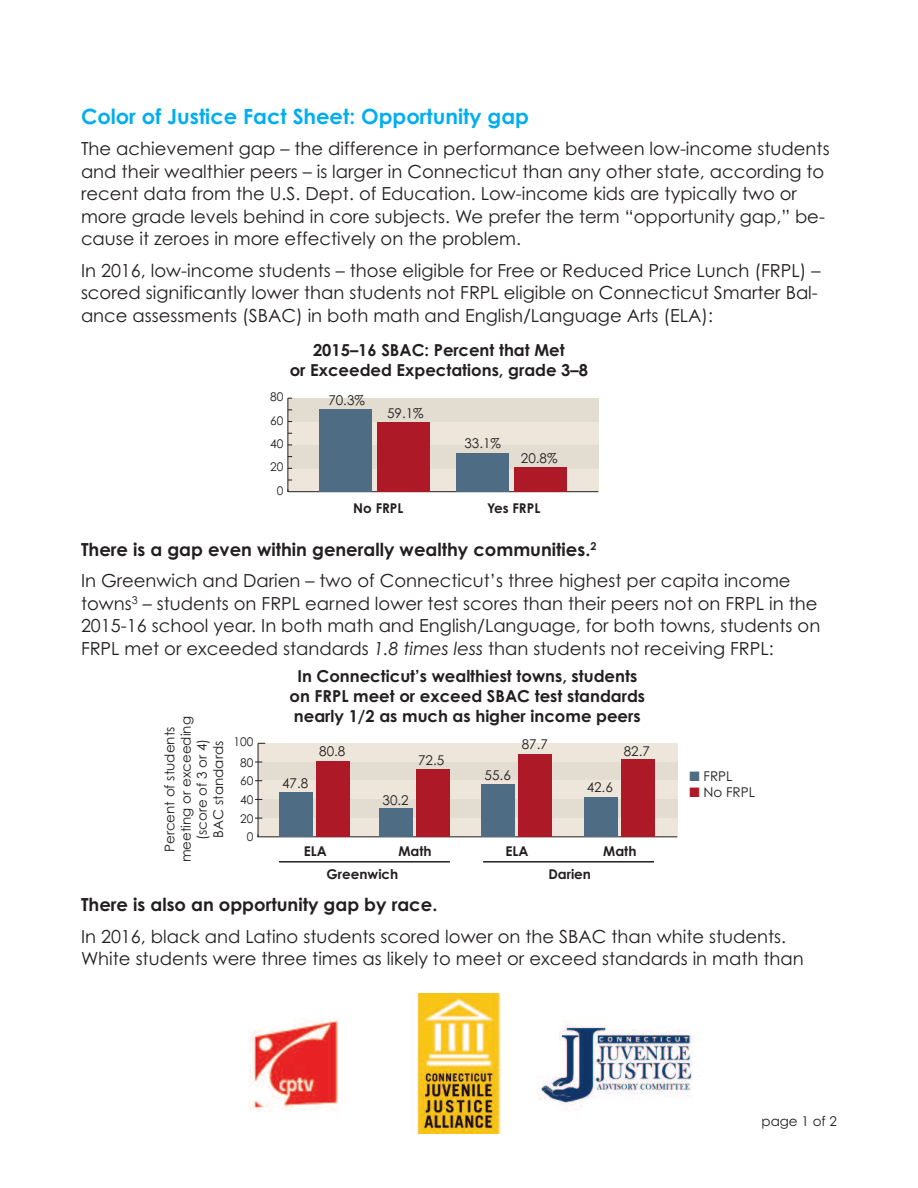
<style>
.page{position:relative;width:918px;height:1188px;background:#fff}
.page>*{position:absolute;margin:0;border:0;box-sizing:border-box;transform-origin:0 0}
.t1{font:700 21px "Century Gothic";color:#00aeef}
.t2{font:18px/22.5px "Century Gothic";color:#231f20}
.t3{font:700 18px "Century Gothic";color:#231f20}
.t4{font:700 16.5px/19.8px "Century Gothic";color:#231f20;text-align:center}
.t5{font:13.5px/16.2px "Century Gothic";color:#231f20;text-align:center}
.t6{font:700 13.5px "Century Gothic";color:#231f20}
.t7{font:12px "Century Gothic";color:#231f20}
.s1{font-weight:700}
.s2{font-style:italic}
.s3{color:#4e6c83}
.s4{color:#ad1926}
</style>
<div class="page">
<img style="left:248px;top:994px;width:445px;height:140px">
<div style="left:288px;top:468px;width:310px;height:24px;background:#eee6da"></div>
<div style="left:288px;top:421px;width:310px;height:24px;background:#eee6da"></div>
<div style="left:288px;top:445px;width:310px;height:23px;background:#e2dcd1"></div>
<div style="left:288px;top:398px;width:310px;height:23px;background:#e2dcd1"></div>
<hr style="left:288px;top:491px;width:310px;height:1px;background:#231f20">
<hr style="left:288px;top:398px;width:1px;height:94px;background:#231f20">
<div style="left:514px;top:467px;width:52px;height:25px;background:#ad1926"></div>
<div style="left:456px;top:453px;width:53px;height:39px;background:#4e6c83"></div>
<div style="left:378px;top:423px;width:52px;height:69px;background:#ad1926"></div>
<div style="left:320px;top:410px;width:52px;height:82px;background:#4e6c83"></div>
<div style="left:258px;top:799px;width:419px;height:19px;background:#e2dcd1"></div>
<div style="left:258px;top:762px;width:419px;height:19px;background:#e2dcd1"></div>
<div style="left:258px;top:781px;width:419px;height:18px;background:#eee6da"></div>
<div style="left:258px;top:743px;width:419px;height:19px;background:#eee6da"></div>
<div style="left:258px;top:818px;width:419px;height:19px;background:#eee6da"></div>
<hr style="left:257px;top:836px;width:420px;height:1px;background:#231f20">
<hr style="left:258px;top:743px;width:1px;height:94px;background:#231f20">
<div style="left:621px;top:759px;width:33px;height:78px;background:#ad1926"></div>
<div style="left:584px;top:797px;width:33px;height:40px;background:#4e6c83"></div>
<div style="left:518px;top:755px;width:33px;height:82px;background:#ad1926"></div>
<div style="left:482px;top:785px;width:33px;height:52px;background:#4e6c83"></div>
<div style="left:416px;top:769px;width:33px;height:68px;background:#ad1926"></div>
<div style="left:380px;top:809px;width:33px;height:28px;background:#4e6c83"></div>
<div style="left:316px;top:761px;width:34px;height:76px;background:#ad1926"></div>
<div style="left:280px;top:792px;width:33px;height:45px;background:#4e6c83"></div>
<hr style="left:279px;top:861px;width:171px;height:2px;background:#231f20">
<hr style="left:483px;top:861px;width:171px;height:2px;background:#231f20">
<p class="t1" style="left:81px;top:109px;width:450px">Color of Justice Fact Sheet: Opportunity gap</p>
<p class="t2" style="left:81px;top:138px;width:750px">The achievement gap – the difference in performance between low-income students and their wealthier peers – is larger in Connecticut than any other state, according to recent data from the U.S. Dept. of Education. Low-income kids are typically two or more grade levels behind in core subjects. We prefer the term “opportunity gap,” be&shy;cause it zeroes in more effectively on the problem.</p>
<p class="t2" style="left:81px;top:259px;width:741px">In 2016, low-income students – those eligible for Free or Reduced Price Lunch (FRPL) – scored significantly lower than students not FRPL eligible on Connecticut Smarter Bal&shy;ance assessments (SBAC) in both math and English/Language Arts (ELA):</p>
<p class="t4" style="left:290px;top:342px;width:300px">2015–16 SBAC: Percent that Met<br>or Exceeded Expectations, grade 3–8</p>
<p class="t7" style="left:270px;top:390px;width:15px">80</p>
<p class="t5" style="left:328px;top:392px;width:38px">70.3%</p>
<p class="t7" style="left:270px;top:413px;width:15px">60</p>
<p class="t7" style="left:270px;top:436px;width:15px">40</p>
<p class="t7" style="left:270px;top:460px;width:15px">20</p>
<p class="t7" style="left:277px;top:483px;width:8px">0</p>
<p class="t5" style="left:387px;top:405px;width:38px">59.1%</p>
<p class="t5" style="left:464px;top:435px;width:38px">33.1%</p>
<p class="t5" style="left:521px;top:450px;width:38px">20.8%</p>
<p class="t6" style="left:353px;top:503px;width:52px">No FRPL</p>
<p class="t6" style="left:487px;top:503px;width:55px">Yes FRPL</p>
<p class="t2" style="left:81px;top:534px;width:711px;line-height:31.5px"><span class="s1">There is a gap even within generally wealthy communities.</span><sup>2<br></sup>In Greenwich and Darien – two of Connecticut’s three highest per capita income</p>
<p class="t2" style="left:81px;top:592px;width:741px">towns<sup>3</sup> – students on FRPL earned lower test scores than their peers not on FRPL in the<br>2015-16 school year. In both math and English/Language, for both towns, students on<br>FRPL met or exceeded standards <span class="s2">1.8 times less</span> than students not receiving FRPL:</p>
<p class="t5" style="left:161px;top:862px;width:147px;rotate:-90deg">Percent of students meeting or exceeding (score of 3 or 4)<br>BAC standards</p>
<p class="t7" style="left:234px;top:735px;width:21px">100</p>
<p class="t7" style="left:240px;top:755px;width:15px">80</p>
<p class="t7" style="left:240px;top:774px;width:15px">60</p>
<p class="t7" style="left:240px;top:792px;width:15px">40</p>
<p class="t7" style="left:240px;top:811px;width:15px">20</p>
<p class="t7" style="left:247px;top:830px;width:8px">0</p>
<p class="t4" style="left:290px;top:668px;width:357px">In Connecticut’s wealthiest towns, students on FRPL meet or exceed SBAC test standards nearly 1/2 as much as higher income peers</p>
<p class="t5" style="left:282px;top:775px;width:28px">47.8</p>
<p class="t5" style="left:319px;top:743px;width:28px">80.8</p>
<p class="t5" style="left:418px;top:751px;width:28px">72.5</p>
<p class="t5" style="left:383px;top:792px;width:28px">30.2</p>
<p class="t5" style="left:485px;top:767px;width:28px">55.6</p>
<p class="t5" style="left:522px;top:736px;width:28px">87.7</p>
<p class="t5" style="left:587px;top:779px;width:28px">42.6</p>
<p class="t5" style="left:624px;top:743px;width:28px">82.7</p>
<p class="t6" style="left:304px;top:846px;width:24px">ELA</p>
<p class="t6" style="left:398px;top:846px;width:35px">Math</p>
<p class="t6" style="left:506px;top:846px;width:24px">ELA</p>
<p class="t6" style="left:603px;top:846px;width:35px">Math</p>
<p class="t6" style="left:548px;top:869px;width:44px">Darien</p>
<p class="t6" style="left:327px;top:869px;width:73px">Greenwich</p>
<p class="t5" style="left:690px;top:768px;width:44px"><span class="s3">■</span> FRPL</p>
<p class="t5" style="left:690px;top:784px;width:67px"><span class="s4">■</span> No FRPL</p>
<p class="t3" style="left:81px;top:898px;width:358px">There is also an opportunity gap by race.</p>
<p class="t2" style="left:81px;top:925px;width:724px">In 2016, black and Latino students scored lower on the SBAC than white students.<br>White students were three times as likely to meet or exceed standards in math than</p>
<p class="t5" style="left:761px;top:1114px;width:77px">page 1 of 2</p>
</div>
